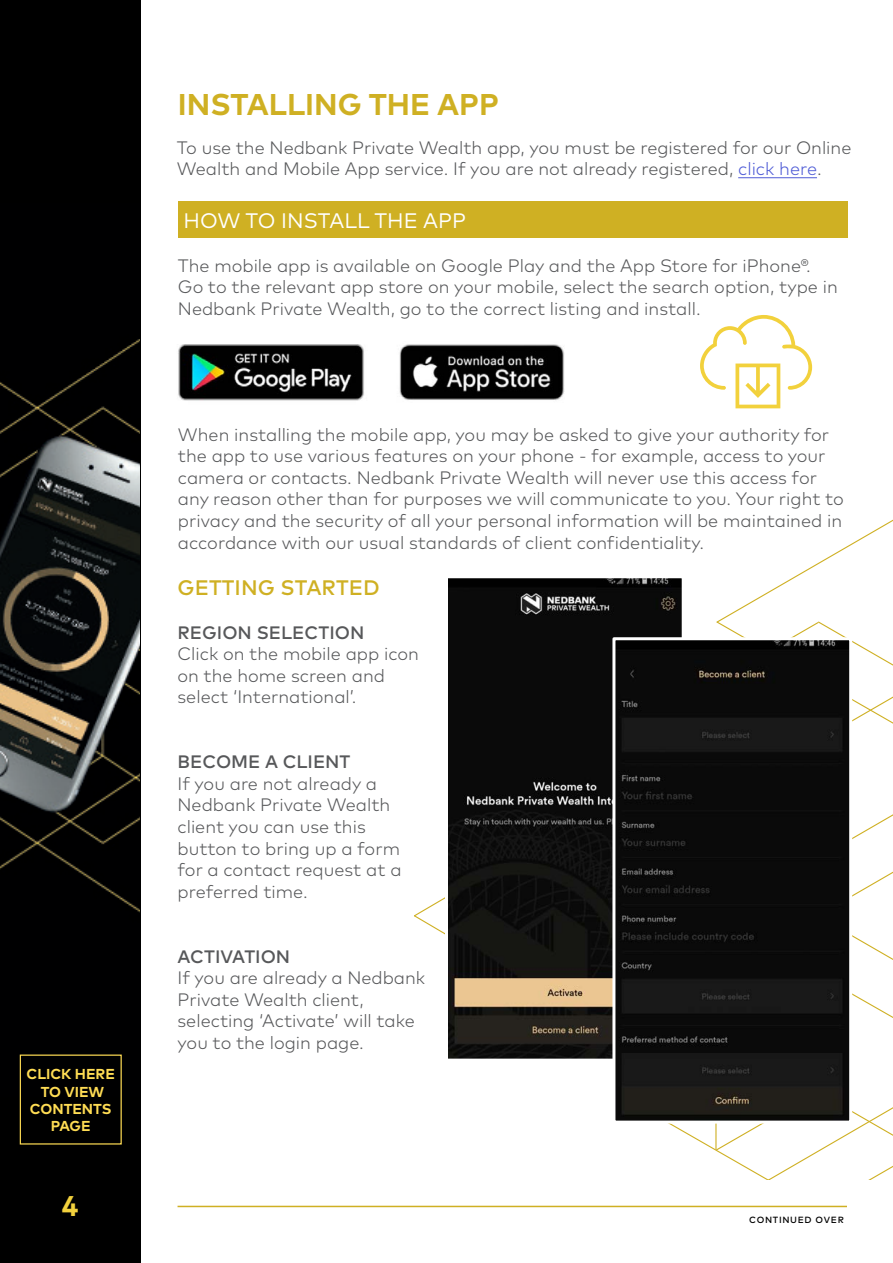
<style>
.page{position:relative;width:893px;height:1263px;background:#fff}
.page>*{position:absolute;margin:0;border:0;box-sizing:border-box;transform-origin:0 0}
.t1{font:700 30px "Mark OT";color:#cfb023}
.t2{font:700 28.5px "Mark OT";color:#f2d13d}
.t3{font:21px "Mark OT";color:#fff}
.t4{font:500 21px "Mark OT";color:#cfb023}
.t5{font:300 18px/21.6px "Mark OT";color:#57585a}
.t6{font:500 18px "Mark OT";color:#57585a}
.t7{font:700 14.4px "Mark OT";color:#ffdd54}
.t8{font:500 9px "Mark OT";letter-spacing:.075em;color:#000}
.s1{color:#4f5cd6}
</style>
<div class="page">
<div style="left:0;top:0;width:140px;height:1263px;background:#000"></div>
<img style="left:0;top:339px;width:139px;height:758px">
<hr style="left:178px;top:1206px;width:669px;height:1px;background:#cfb023">
<svg style="left:414px;top:519px;width:479px;height:660px"></svg>
<img style="left:449px;top:579px;width:232px;height:478px">
<div style="left:445px;top:575px;width:240px;height:486px;border:3px solid #fff"></div>
<img style="left:616px;top:641px;width:232px;height:478px">
<div style="left:612px;top:637px;width:240px;height:486px;border:3px solid #fff"></div>
<hr style="left:738px;top:177px;width:79px;height:1px;background:#4f5cd6">
<div style="left:178px;top:201px;width:669px;height:37px;background:#cfb023"></div>
<img style="left:178px;top:344px;width:186px;height:57px">
<img style="left:399px;top:344px;width:166px;height:56px">
<svg style="left:700px;top:315px;width:112px;height:93px"></svg>
<p class="t7" style="left:26px;top:1065px;width:90px">CLICK HERE</p>
<p class="t7" style="left:41px;top:1082px;width:65px">TO VIEW</p>
<p class="t7" style="left:30px;top:1099px;width:83px">CONTENTS</p>
<p class="t7" style="left:51px;top:1117px;width:41px">PAGE</p>
<p class="t2" style="left:62px;top:1187px;width:18px">4</p>
<p class="t1" style="left:178px;top:85px;width:322px">INSTALLING THE APP</p>
<p class="t5" style="left:177px;top:137px;width:676px">To use the Nedbank Private Wealth app, you must be registered for our Online<br>Wealth and Mobile App service. If you are not already registered, <span class="s1">click here</span>.</p>
<p class="t3" style="left:183px;top:207px;width:284px">HOW TO INSTALL THE APP</p>
<p class="t5" style="left:178px;top:254px;width:661px">The mobile app is available on Google Play and the App Store for iPhone®.<br>Go to the relevant app store on your mobile, select the search option, type in<br>Nedbank Private Wealth, go to the correct listing and install.</p>
<p class="t5" style="left:178px;top:423px;width:667px">When installing the mobile app, you may be asked to give your authority for the app to use various features on your phone - for example, access to your camera or contacts. Nedbank Private Wealth will never use this access for any reason other than for purposes we will communicate to you. Your right to privacy and the security of all your personal information will be maintained in accordance with our usual standards of client confidentiality.</p>
<p class="t4" style="left:178px;top:574px;width:204px">GETTING STARTED</p>
<p class="t6" style="left:178px;top:621px;width:188px">REGION SELECTION</p>
<p class="t5" style="left:178px;top:643px;width:243px">Click on the mobile app icon on the home screen and select ‘International’.</p>
<p class="t6" style="left:178px;top:750px;width:174px">BECOME A CLIENT</p>
<p class="t5" style="left:178px;top:772px;width:225px">If you are not already a<br>Nedbank Private Wealth client you can use this button to bring up a form for a contact request at a preferred time.</p>
<p class="t6" style="left:178px;top:945px;width:114px">ACTIVATION</p>
<p class="t5" style="left:178px;top:967px;width:249px">If you are already a Nedbank<br>Private Wealth client, selecting ‘Activate’ will take you to the login page.</p>
<p class="t8" style="left:749px;top:1214px;width:96px">CONTINUED OVER</p>
</div>
